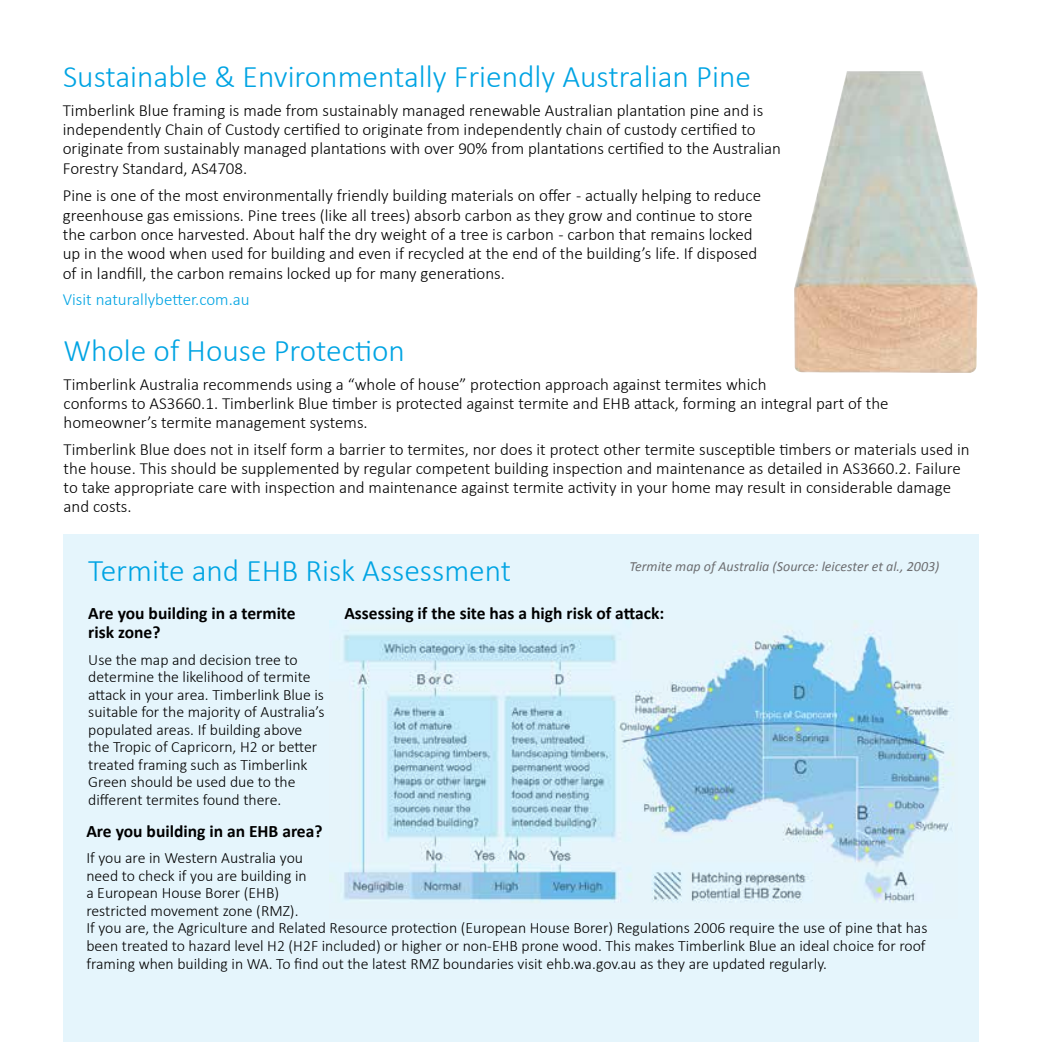
<style>
.page{position:relative;width:1042px;height:1042px;background:#fff}
.page>*{position:absolute;margin:0;border:0;box-sizing:border-box;transform-origin:0 0}
.t1{font:300 31.5px "Calibri";color:#00a4e3}
.t2{font:700 17.5px/19.2px "Calibri";color:#000}
.t3{font:300 16.97px/19.2px "Calibri";color:#000}
.t4{font:300 16.97px "Calibri";color:#00a4e3}
.t5{font:300 15.75px/17.5px "Calibri";color:#000}
.t6{font:italic 14px "Calibri";color:#6d6e71}
</style>
<div class="page">
<div style="left:63px;top:534px;width:916px;height:508px;background:#e5f5fc"></div>
<img style="left:794px;top:71px;width:183px;height:302px">
<img style="left:329px;top:623px;width:626px;height:280px">
<h1 class="t1" style="left:63px;top:57px;width:689px">Sustainable &amp; Environmentally Friendly Australian Pine</h1>
<p class="t3" style="left:63px;top:100px;width:720px">Timberlink Blue framing is made from sustainably managed renewable Australian plantation pine and is independently Chain of Custody certified to originate from independently chain of custody certified to originate from sustainably managed plantations with over 90% from plantations certified to the Australian Forestry Standard, AS4708.</p>
<p class="t3" style="left:63px;top:186px;width:700px">Pine is one of the most environmentally friendly building materials on offer - actually helping to reduce greenhouse gas emissions. Pine trees (like all trees) absorb carbon as they grow and continue to store the carbon once harvested. About half the dry weight of a tree is carbon - carbon that remains locked up in the wood when used for building and even if recycled at the end of the building’s life. If disposed of in landfill, the carbon remains locked up for many generations.</p>
<p class="t4" style="left:63px;top:289px;width:188px">Visit naturallybetter.com.au</p>
<h1 class="t1" style="left:63px;top:331px;width:343px">Whole of House Protection</h1>
<p class="t3" style="left:64px;top:374px;width:826px">Timberlink Australia recommends using a “whole of house” protection approach against termites which<br>conforms to AS3660.1. Timberlink Blue timber is protected against termite and EHB attack, forming an integral part of the homeowner’s termite management systems.</p>
<p class="t3" style="left:64px;top:439px;width:907px">Timberlink Blue does not in itself form a barrier to termites, nor does it protect other termite susceptible timbers or materials used in the house. This should be supplemented by regular competent building inspection and maintenance as detailed in AS3660.2. Failure to take appropriate care with inspection and maintenance against termite activity in your home may result in considerable damage and costs.</p>
<h1 class="t1" style="left:88px;top:550px;width:424px">Termite and EHB Risk Assessment</h1>
<p class="t6" style="left:629px;top:558px;width:311px">Termite map of Australia (Source: leicester et al., 2003)</p>
<p class="t2" style="left:88px;top:603px;width:209px">Are you building in a termite risk zone?</p>
<p class="t5" style="left:88px;top:650px;width:238px">Use the map and decision tree to determine the likelihood of termite attack in your area. Timberlink Blue is suitable for the majority of Australia’s populated areas. If building above the Tropic of Capricorn, H2 or better treated framing such as Timberlink Green should be used due to the different termites found there.</p>
<p class="t2" style="left:344px;top:603px;width:321px">Assessing if the site has a high risk of attack:</p>
<p class="t2" style="left:86px;top:821px;width:238px">Are you building in an EHB area?</p>
<p class="t5" style="left:86px;top:849px;width:842px">If you are in Western Australia you<br>need to check if you are building in<br>a European House Borer (EHB)<br>restricted movement zone (RMZ).<br>If you are, the Agriculture and Related Resource protection (European House Borer) Regulations 2006 require the use of pine that has been treated to hazard level H2 (H2F included) or higher or non-EHB prone wood. This makes Timberlink Blue an ideal choice for roof framing when building in WA. To find out the latest RMZ boundaries visit ehb.wa.gov.au as they are updated regularly.</p>
</div>
